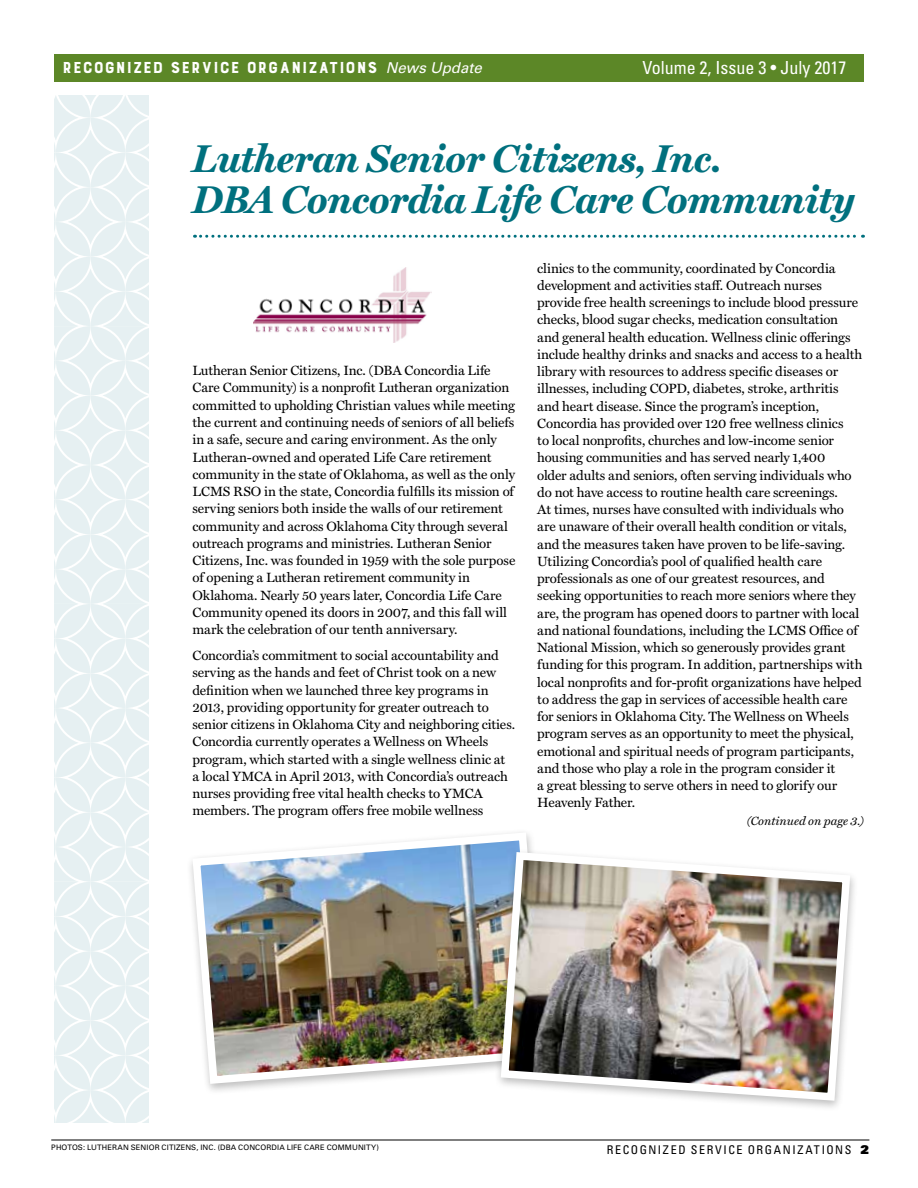
<style>
.page{position:relative;width:918px;height:1188px;background:#fff}
.page>*{position:absolute;margin:0;border:0;box-sizing:border-box;transform-origin:0 0}
.t1{font:italic 700 39px/40.5px "Miller Text";letter-spacing:-.015em;color:#00707e}
.t2{font:900 21px "Burford Rustic";color:#fff}
.t3{font:condensed 18px "Univers LT Std";color:#fff}
.t4{font:13.5px/17.2px "Miller Text";letter-spacing:-.005em;color:#000}
.t5{font:condensed 12px "Univers LT Std";letter-spacing:.135em;color:#000}
.t6{font:italic 12px "Miller Text";color:#000}
.t7{font:7.5px "Univers LT Std";letter-spacing:.02em;color:#000}
.s1{font-family:"Univers LT Std";font-weight:400;font-style:italic;font-size:15px}
.s2{font-family:"Univers LT Std X Black";font-stretch:normal}
</style>
<div class="page">
<svg style="left:54px;top:95px;width:95px;height:1028px;background:#e9f2f3"></svg>
<svg style="left:195px;top:235px;width:669px;height:3px"></svg>
<img style="left:253px;top:267px;width:179px;height:75px">
<hr style="left:51px;top:1140px;width:818px;height:1px;background:#000">
<div style="left:54px;top:54px;width:810px;height:28px;background:#5c8727"></div>
<img style="left:190px;top:832px;width:342px;height:256px">
<div style="left:494px;top:848px;width:365px;height:264px;background:#000;opacity:.26"></div>
<img style="left:497px;top:848px;width:357px;height:257px">
<h2 class="t2" style="left:62px;top:57px;width:421px">Recognized Service Organizations <span class="s1">News Update</span></h2>
<h3 class="t3" style="left:642px;top:56px;width:206px">Volume 2, Issue 3 • July 2017</h3>
<h1 class="t1" style="left:193px;top:139px;width:664px">Lutheran Senior Citizens, Inc.<br>DBA Concordia Life Care Community</h1>
<p class="t4" style="left:193px;top:362px;width:324px">Lutheran Senior Citizens, Inc. (DBA Concordia Life Care Community) is a nonprofit Lutheran organization committed to upholding Christian values while meeting the current and continuing needs of seniors of all beliefs in a safe, secure and caring environment. As the only Lutheran-owned and operated Life Care retirement community in the state of Oklahoma, as well as the only LCMS RSO in the state, Concordia fulfills its mission of serving seniors both inside the walls of our retirement community and across Oklahoma City through several outreach programs and ministries. Lutheran Senior Citizens, Inc. was founded in 1959 with the sole purpose of opening a Lutheran retirement community in Oklahoma. Nearly 50 years later, Concordia Life Care Community opened its doors in 2007, and this fall will mark the celebration of our tenth anniversary.</p>
<p class="t4" style="left:193px;top:647px;width:324px">Concordia’s commitment to social accountability and serving as the hands and feet of Christ took on a new definition when we launched three key programs in 2013, providing opportunity for greater outreach to senior citizens in Oklahoma City and neighboring cities.<br>Concordia currently operates a Wellness on Wheels program, which started with a single wellness clinic at a local YMCA in April 2013, with Concordia’s outreach nurses providing free vital health checks to YMCA members. The program offers free mobile wellness</p>
<p class="t4" style="left:537px;top:260px;width:327px">clinics to the community, coordinated by Concordia development and activities staff. Outreach nurses provide free health screenings to include blood pressure checks, blood sugar checks, medication consultation and general health education. Wellness clinic offerings include healthy drinks and snacks and access to a health library with resources to address specific diseases or illnesses, including COPD, diabetes, stroke, arthritis and heart disease. Since the program’s inception, Concordia has provided over 120 free wellness clinics<br>to local nonprofits, churches and low-income senior housing communities and has served nearly 1,400<br>older adults and seniors, often serving individuals who do not have access to routine health care screenings.<br>At times, nurses have consulted with individuals who are unaware of their overall health condition or vitals, and the measures taken have proven to be life-saving.<br>Utilizing Concordia’s pool of qualified health care professionals as one of our greatest resources, and seeking opportunities to reach more seniors where they are, the program has opened doors to partner with local and national foundations, including the LCMS Office of National Mission, which so generously provides grant funding for this program. In addition, partnerships with local nonprofits and for-profit organizations have helped to address the gap in services of accessible health care for seniors in Oklahoma City. The Wellness on Wheels program serves as an opportunity to meet the physical, emotional and spiritual needs of program participants, and those who play a role in the program consider it<br>a great blessing to serve others in need to glorify our Heavenly Father.</p>
<p class="t6" style="left:747px;top:814px;width:118px">(Continued on page 3.)</p>
<p class="t7" style="left:51px;top:1143px;width:329px">PHOTOS: LUTHERAN SENIOR CITIZENS, INC. (DBA CONCORDIA LIFE CARE COMMUNITY)</p>
<p class="t5" style="left:607px;top:1142px;width:264px">RECOGNIZED SERVICE ORGANIZATIONS <span class="s2">2</span></p>
</div>
